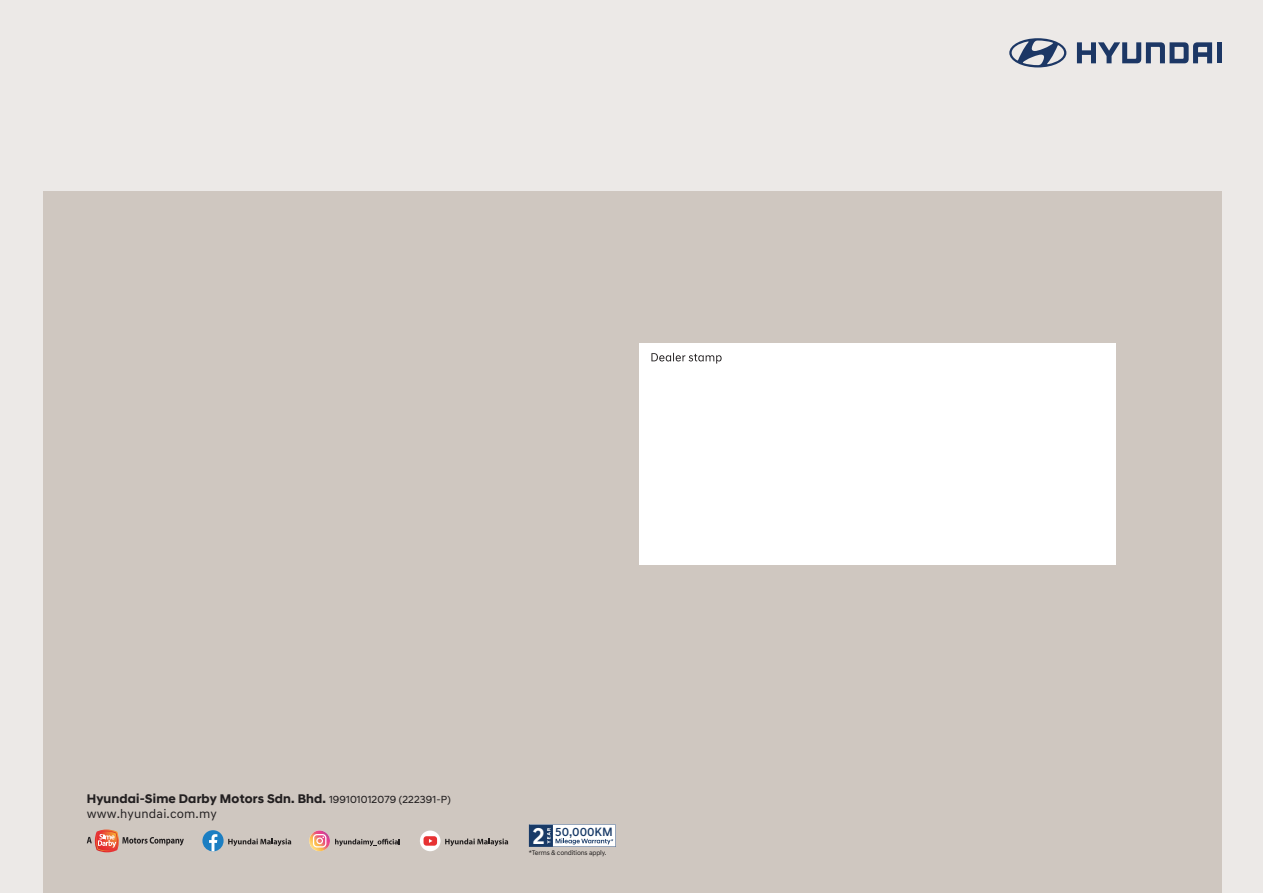
<style>
.page{position:relative;width:1263px;height:893px;background:#ece9e7}
.page>*{position:absolute;margin:0;border:0;box-sizing:border-box;transform-origin:0 0}
.t1{font:700 24px "Hyundai Sans Text";color:#fff}
.t2{font:700 12.75px "Hyundai Sans Head";letter-spacing:.015em;color:#221f20}
.t3{font:12.75px "Hyundai Sans Text";letter-spacing:.01em;color:#221f20}
.t4{font:500 12.3px "Hyundai Sans Text";color:#183a67}
.t5{font:6.9px "Hyundai Sans Text";letter-spacing:-.025em;color:#221f1f}
.s1{font-weight:400;font-size:10.5px}
</style>
<div class="page">
<div style="left:44px;top:191px;width:1178px;height:702px;background:#cfc7c0"></div>
<svg style="left:1077px;top:42px;width:135px;height:21px"></svg>
<div style="left:1217px;top:42px;width:5px;height:21px;background:#1c3765"></div>
<svg style="left:1009px;top:38px;width:57px;height:29px"></svg>
<div style="left:639px;top:343px;width:476px;height:221px;background:#fff"></div>
<svg style="left:651px;top:353px;width:71px;height:11px"></svg>
<svg style="left:529px;top:824px;width:87px;height:23px;background:#aebaca"></svg>
<svg style="left:122px;top:837px;width:62px;height:9px"></svg>
<svg style="left:87px;top:837px;width:5px;height:6px"></svg>
<img style="left:95px;top:829px;width:24px;height:23px">
<img style="left:96px;top:831px;width:22px;height:20px">
<svg style="left:98px;top:834px;width:18px;height:14px"></svg>
<svg style="left:445px;top:838px;width:63px;height:8px"></svg>
<div style="left:420px;top:831px;width:20px;height:20px;background:#fff;border-radius:50%"></div>
<svg style="left:423px;top:836px;width:14px;height:10px"></svg>
<svg style="left:309px;top:830px;width:91px;height:21px"></svg>
<svg style="left:202px;top:830px;width:89px;height:21px"></svg>
<p class="t2" style="left:87px;top:791px;width:365px">Hyundai-Sime Darby Motors Sdn. Bhd. <span class="s1">199101012079 (222391-P)</span></p>
<p class="t3" style="left:87px;top:806px;width:132px">www.hyundai.com.my</p>
<h1 class="t1" style="left:532px;top:821px;width:14px">2</h1>
<p class="t4" style="left:555px;top:824px;width:59px">50,000KM</p>
<p class="t5" style="left:529px;top:849px;width:79px">*Terms &amp; conditions apply.</p>
</div>
